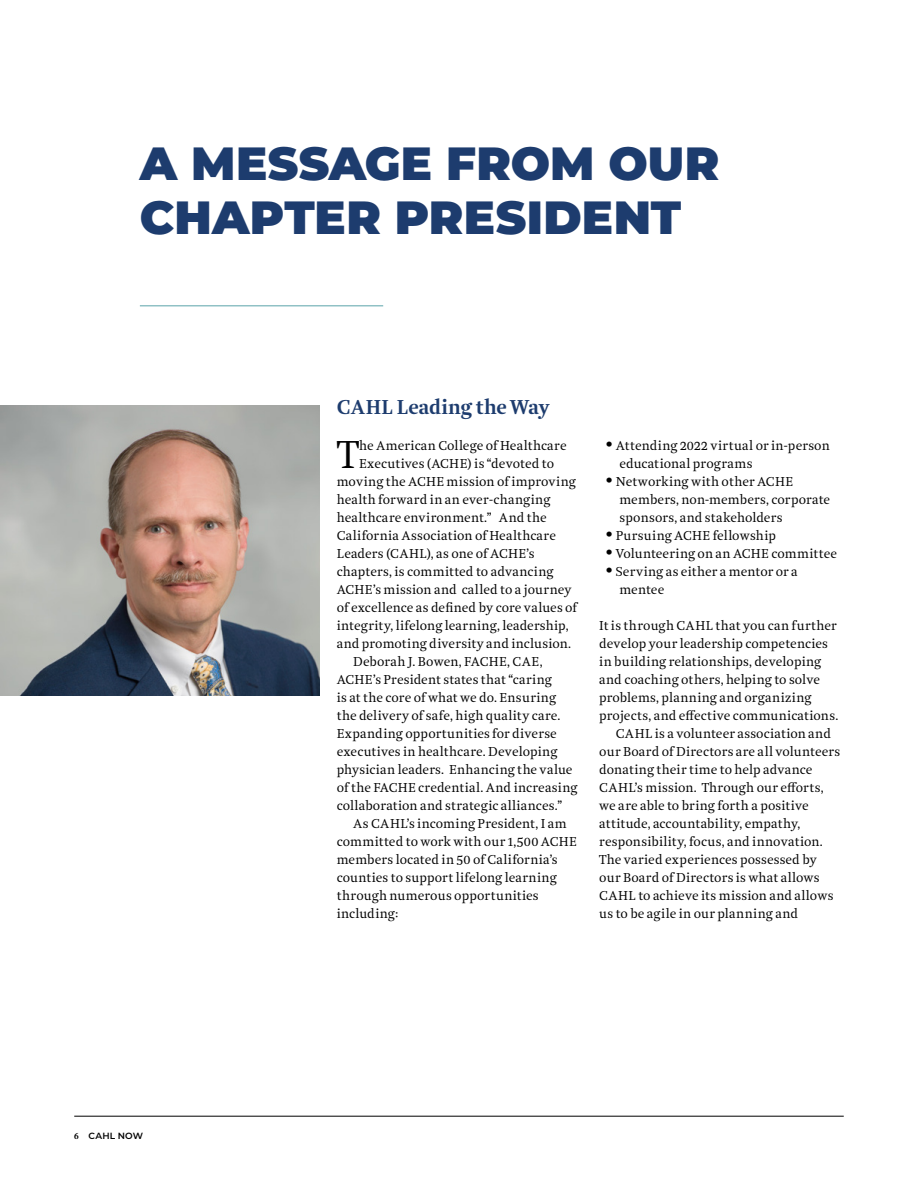
<style>
.page{position:relative;width:918px;height:1188px;background:#fff}
.page>*{position:absolute;margin:0;border:0;box-sizing:border-box;transform-origin:0 0}
.t1{font:900 46.5px/54px "Montserrat";letter-spacing:.005em;color:#1d3c6e}
.t2{font:40.65px "Brenta";color:#000}
.t3{font:700 21px "Brenta";color:#1d3c6e}
.t4{font:13.5px/18px "Brenta";letter-spacing:.01em;color:#000}
.t5{font:600 9px "Montserrat";letter-spacing:.025em;color:#000}
.s1{font-family:"Brenta";font-weight:700}
.s2{font-family:"Times";font-size:18px}
</style>
<div class="page">
<hr style="left:74px;top:1116px;width:770px;height:1px;background:#000">
<hr style="left:140px;top:305px;width:243px;height:1px;background:#6cadb3">
<img style="left:1px;top:405px;width:319px;height:291px">
<h1 class="t1" style="left:140px;top:134px;width:581px">A MESSAGE FROM OUR<br>CHAPTER PRESIDENT</h1>
<p class="t5" style="left:74px;top:1129px;width:70px"><span class="s1">6</span> CAHL NOW</p>
<h3 class="t3" style="left:337px;top:395px;width:214px">CAHL Leading the Way</h3>
<h2 class="t2" style="left:337px;top:431px;width:24px">T</h2>
<p class="t4" style="left:359px;top:437px;width:209px">he American College of Healthcare</p>
<p class="t4" style="left:359px;top:455px;width:196px">Executives (ACHE) is “devoted to</p>
<p class="t4" style="left:337px;top:473px;width:241px">moving the ACHE mission of improving</p>
<p class="t4" style="left:337px;top:491px;width:215px">health forward in an ever-changing</p>
<p class="t4" style="left:337px;top:509px;width:211px">healthcare environment.” And the</p>
<p class="t4" style="left:337px;top:527px;width:221px">California Association of Healthcare</p>
<p class="t4" style="left:337px;top:545px;width:199px">Leaders (CAHL), as one of ACHE’s</p>
<p class="t4" style="left:337px;top:563px;width:218px">chapters, is committed to advancing</p>
<p class="t4" style="left:337px;top:581px;width:236px">ACHE’s mission and called to a journey</p>
<p class="t4" style="left:337px;top:599px;width:242px">of excellence as defined by core values of</p>
<p class="t4" style="left:337px;top:617px;width:233px">integrity, lifelong learning, leadership,</p>
<p class="t4" style="left:337px;top:635px;width:236px">and promoting diversity and inclusion.</p>
<p class="t4" style="left:353px;top:653px;width:191px">Deborah J. Bowen, FACHE, CAE,</p>
<p class="t4" style="left:337px;top:671px;width:217px">ACHE’s President states that “caring</p>
<p class="t4" style="left:337px;top:689px;width:221px">is at the core of what we do. Ensuring</p>
<p class="t4" style="left:337px;top:707px;width:225px">the delivery of safe, high quality care.</p>
<p class="t4" style="left:337px;top:725px;width:222px">Expanding opportunities for diverse</p>
<p class="t4" style="left:337px;top:743px;width:222px">executives in healthcare. Developing</p>
<p class="t4" style="left:337px;top:761px;width:237px">physician leaders. Enhancing the value</p>
<p class="t4" style="left:337px;top:779px;width:242px">of the FACHE credential. And increasing</p>
<p class="t4" style="left:337px;top:797px;width:227px">collaboration and strategic alliances.”</p>
<p class="t4" style="left:353px;top:815px;width:215px">As CAHL’s incoming President, I am</p>
<p class="t4" style="left:337px;top:833px;width:242px">committed to work with our 1,500 ACHE</p>
<p class="t4" style="left:337px;top:851px;width:222px">members located in 50 of California’s</p>
<p class="t4" style="left:337px;top:868px;width:222px">counties to support lifelong learning</p>
<p class="t4" style="left:337px;top:886px;width:203px">through numerous opportunities</p>
<p class="t4" style="left:337px;top:904px;width:63px">including:</p>
<p class="t4" style="left:620px;top:437px;width:212px;text-indent:-14px"><span class="s2">•</span> Attending 2022 virtual or in-person educational programs</p>
<p class="t4" style="left:620px;top:473px;width:212px;text-indent:-14px"><span class="s2">•</span> Networking with other ACHE members, non-members, corporate sponsors, and stakeholders</p>
<p class="t4" style="left:606px;top:527px;width:171px"><span class="s2">•</span> Pursuing ACHE fellowship</p>
<p class="t4" style="left:606px;top:545px;width:232px"><span class="s2">•</span> Volunteering on an ACHE committee</p>
<p class="t4" style="left:620px;top:563px;width:180px;text-indent:-14px"><span class="s2">•</span> Serving as either a mentor or a mentee</p>
<p class="t4" style="left:599px;top:617px;width:239px">It is through CAHL that you can further</p>
<p class="t4" style="left:599px;top:635px;width:230px">develop your leadership competencies</p>
<p class="t4" style="left:599px;top:653px;width:224px">in building relationships, developing</p>
<p class="t4" style="left:599px;top:671px;width:222px">and coaching others, helping to solve</p>
<p class="t4" style="left:599px;top:689px;width:214px">problems, planning and organizing</p>
<p class="t4" style="left:599px;top:707px;width:241px">projects, and effective communications.</p>
<p class="t4" style="left:616px;top:725px;width:217px">CAHL is a volunteer association and</p>
<p class="t4" style="left:599px;top:743px;width:243px">our Board of Directors are all volunteers</p>
<p class="t4" style="left:599px;top:761px;width:215px">donating their time to help advance</p>
<p class="t4" style="left:599px;top:779px;width:226px">CAHL’s mission. Through our efforts,</p>
<p class="t4" style="left:599px;top:797px;width:211px">we are able to bring forth a positive</p>
<p class="t4" style="left:599px;top:815px;width:203px">attitude, accountability, empathy,</p>
<p class="t4" style="left:599px;top:833px;width:225px">responsibility, focus, and innovation.</p>
<p class="t4" style="left:599px;top:851px;width:219px">The varied experiences possessed by</p>
<p class="t4" style="left:599px;top:869px;width:222px">our Board of Directors is what allows</p>
<p class="t4" style="left:599px;top:887px;width:236px">CAHL to achieve its mission and allows</p>
<p class="t4" style="left:599px;top:905px;width:200px">us to be agile in our planning and</p>
</div>
